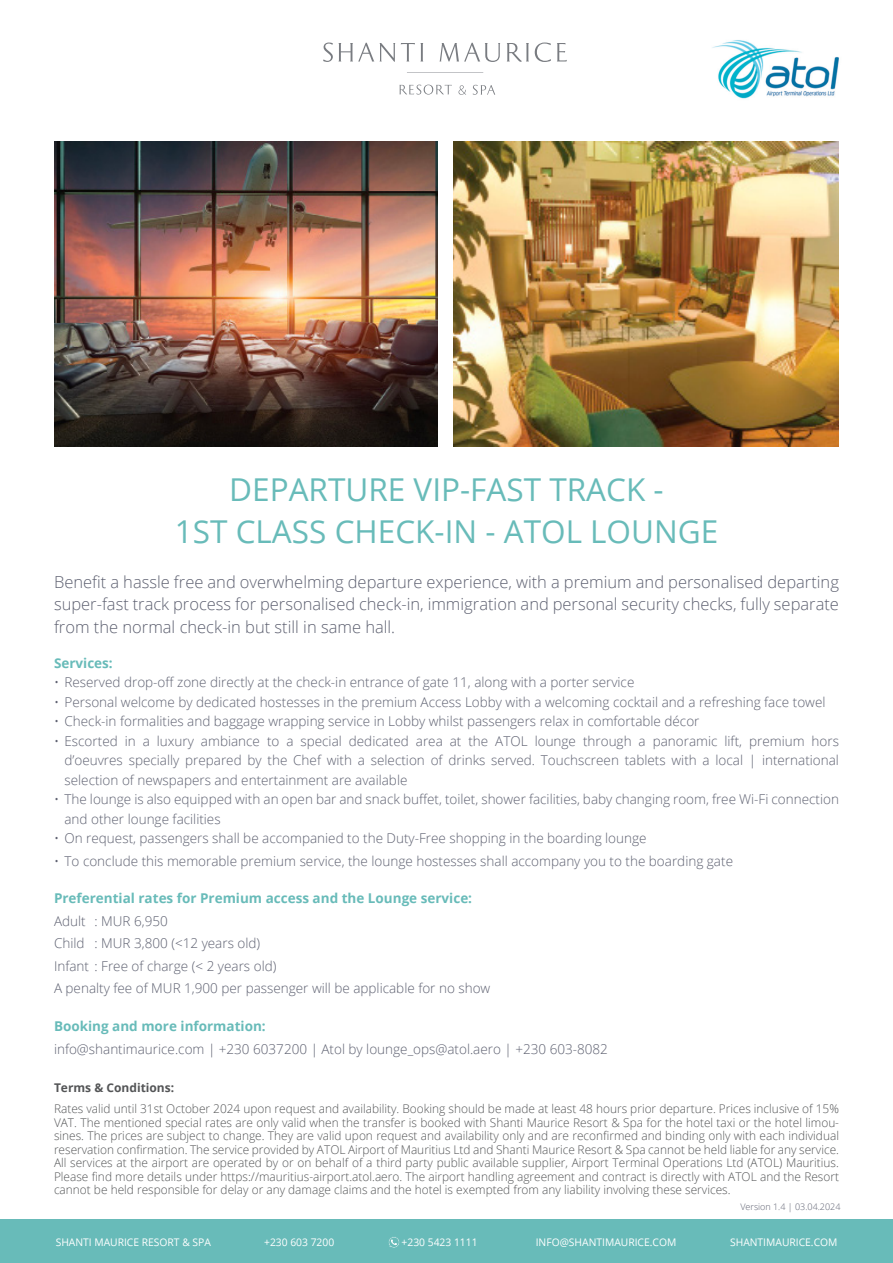
<style>
.page{position:relative;width:893px;height:1263px;background:#fff}
.page>*{position:absolute;margin:0;border:0;box-sizing:border-box;transform-origin:0 0}
.t1{font:31.5px/41.4px "Open Sans";color:#68bbb9;text-align:center}
.t2{font:300 16.5px/22.5px "Open Sans";color:#5d6070;text-align:justify}
.t3{font:300 13.5px/19.5px "Open Sans";color:#5d6070}
.t4{font:700 13.5px "Open Sans";color:#68bbb9}
.t5{font:300 12px/13.5px "Open Sans";color:#545557;text-align:justify}
.t6{font:700 12px "Open Sans";color:#545557}
.t7{font:10.5px "Open Sans";color:#fff}
.t8{font:300 9px "Open Sans";color:#5d6070}
</style>
<div class="page">
<img style="left:54px;top:141px;width:384px;height:305px">
<img style="left:454px;top:141px;width:385px;height:305px">
<div style="left:0;top:1220px;width:893px;height:43px;background:#68bbb9"></div>
<svg style="left:388px;top:1237px;width:12px;height:11px"></svg>
<svg style="left:323px;top:43px;width:244px;height:30px"></svg>
<svg style="left:399px;top:85px;width:53px;height:10px"></svg>
<svg style="left:473px;top:85px;width:22px;height:10px"></svg>
<svg style="left:458px;top:85px;width:8px;height:10px"></svg>
<img style="left:712px;top:40px;width:127px;height:59px">
<h1 class="t1" style="left:175px;top:468px;width:545px">DEPARTURE VIP-FAST TRACK -<br>1ST CLASS CHECK-IN - ATOL LOUNGE</h1>
<p class="t2" style="left:54px;top:570px;width:786px">Benefit a hassle free and overwhelming departure experience, with a premium and personalised departing super-fast track process for personalised check-in, immigration and personal security checks, fully separate from the normal check-in but still in same hall.</p>
<p class="t4" style="left:54px;top:653px;width:60px">Services:</p>
<p class="t3" style="left:54px;top:672px;width:582px">• Reserved drop-off zone directly at the check-in entrance of gate 11, along with a porter service</p>
<p class="t3" style="left:54px;top:692px;width:773px">• Personal welcome by dedicated hostesses in the premium Access Lobby with a welcoming cocktail and a refreshing face towel</p>
<p class="t3" style="left:54px;top:711px;width:647px">• Check-in formalities and baggage wrapping service in Lobby whilst passengers relax in comfortable décor</p>
<p class="t3" style="left:65px;top:731px;width:776px;text-align:justify;text-indent:-11px">• Escorted in a luxury ambiance to a special dedicated area at the ATOL lounge through a panoramic lift, premium hors d’oeuvres specially prepared by the Chef with a selection of drinks served. Touchscreen tablets with a local | international selection of newspapers and entertainment are available</p>
<p class="t3" style="left:65px;top:789px;width:776px;text-indent:-11px">• The lounge is also equipped with an open bar and snack buffet, toilet, shower facilities, baby changing room, free Wi-Fi connection and other lounge facilities</p>
<p class="t3" style="left:54px;top:828px;width:594px">• On request, passengers shall be accompanied to the Duty-Free shopping in the boarding lounge</p>
<p class="t3" style="left:54px;top:851px;width:681px">• To conclude this memorable premium service, the lounge hostesses shall accompany you to the boarding gate</p>
<p class="t4" style="left:54px;top:889px;width:420px">Preferential rates for Premium access and the Lounge service:</p>
<p class="t3" style="left:54px;top:909px;width:438px;line-height:22.5px">Adult : MUR 6,950<br>Child : MUR 3,800 (&lt;12 years old)<br>Infant : Free of charge (&lt; 2 years old)<br>A penalty fee of MUR 1,900 per passenger will be applicable for no show</p>
<p class="t4" style="left:54px;top:1016px;width:213px">Booking and more information:</p>
<p class="t3" style="left:54px;top:1038px;width:555px">info@shantimaurice.com | +230 6037200 | Atol by lounge_ops@atol.aero | +230 603-8082</p>
<p class="t6" style="left:54px;top:1079px;width:122px">Terms &amp; Conditions:</p>
<p class="t5" style="left:54px;top:1102px;width:786px">Rates valid until 31st October 2024 upon request and availability. Booking should be made at least 48 hours prior departure. Prices inclusive of 15% VAT. The mentioned special rates are only valid when the transfer is booked with Shanti Maurice Resort &amp; Spa for the hotel taxi or the hotel limou&shy;sines. The prices are subject to change. They are valid upon request and availability only and are reconfirmed and binding only with each individual reservation confirmation. The service provided by ATOL Airport of Mauritius Ltd and Shanti Maurice Resort &amp; Spa cannot be held liable for any service.<br>All services at the airport are operated by or on behalf of a third party public available supplier, Airport Terminal Operations Ltd (ATOL) Mauritius.<br>Please find more details under https://mauritius-airport.atol.aero. The airport handling agreement and contract is directly with ATOL and the Resort cannot be held responsible for delay or any damage claims and the hotel is exempted from any liability involving these services.</p>
<p class="t8" style="left:740px;top:1200px;width:102px">Version 1.4 | 03.04.2024</p>
<p class="t7" style="left:56px;top:1234px;width:157px">SHANTI MAURICE RESORT &amp; SPA</p>
<p class="t7" style="left:264px;top:1234px;width:72px">+230 603 7200</p>
<p class="t7" style="left:402px;top:1234px;width:77px">+230 5423 1111</p>
<p class="t7" style="left:536px;top:1234px;width:142px">INFO@SHANTIMAURICE.COM</p>
<p class="t7" style="left:730px;top:1234px;width:109px">SHANTIMAURICE.COM</p>
</div>
